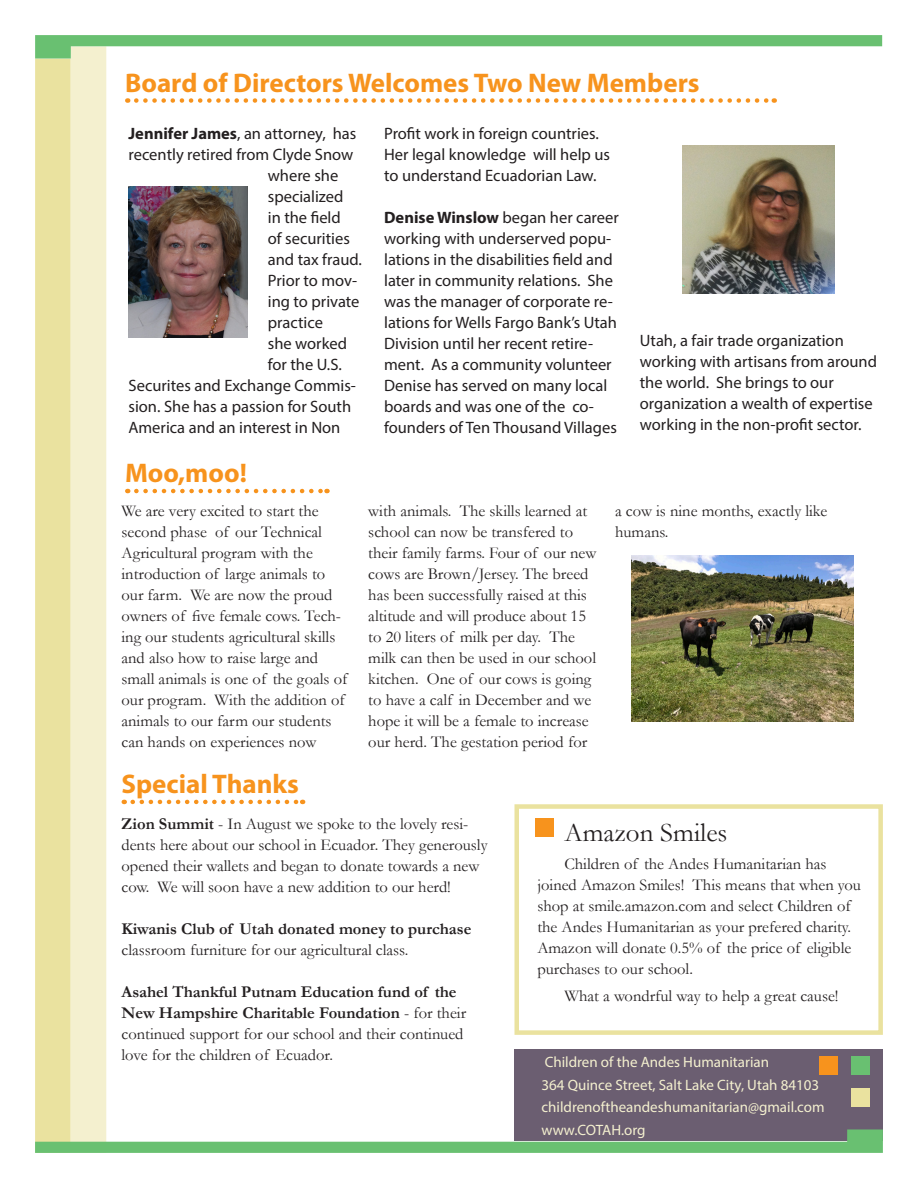
<style>
.page{position:relative;width:918px;height:1188px;background:#fff}
.page>*{position:absolute;margin:0;border:0;box-sizing:border-box;transform-origin:0 0}
.Headline{font:700 27px "Myriad Pro";color:#f7931d}
.Body_Italic{font:27px "Garamond";color:#231f20}
.Body{font:16.5px/21px "Garamond";color:#231f20}
.Body-2{font:16.5px/21px "Myriad Pro";color:#231f20}
.Body_Italic-2{font:16.5px/21px "Garamond";color:#231f20}
.t1{font:15px "Myriad Pro";color:#f4f0cf}
.s1{font-weight:700}
</style>
<div class="page">
<div style="left:35px;top:59px;width:36px;height:1094px;background:#eae29f"></div>
<div style="left:71px;top:46px;width:35px;height:1107px;background:#f4f0cf"></div>
<svg style="left:35px;top:35px;width:847px;height:24px"></svg>
<div style="left:514px;top:804px;width:369px;height:231px;border:4px solid #eae29f"></div>
<div style="left:514px;top:1050px;width:369px;height:91px;background:#6b5e71"></div>
<div style="left:851px;top:1056px;width:18px;height:19px;background:#69c071"></div>
<div style="left:851px;top:1088px;width:18px;height:19px;background:#eae29f"></div>
<div style="left:819px;top:1056px;width:19px;height:19px;background:#f7931d"></div>
<svg style="left:35px;top:1129px;width:848px;height:24px"></svg>
<img style="left:632px;top:555px;width:221px;height:166px">
<svg style="left:136px;top:489px;width:192px;height:4px"></svg>
<div style="left:535px;top:818px;width:19px;height:18px;background:#f7931d"></div>
<svg style="left:133px;top:800px;width:170px;height:4px"></svg>
<svg style="left:136px;top:98px;width:639px;height:5px"></svg>
<img style="left:683px;top:146px;width:152px;height:147px">
<img style="left:129px;top:187px;width:119px;height:151px">
<p class="Headline" style="left:125px;top:65px;width:576px">Board of Directors Welcomes Two New Members</p>
<p class="Body-2" style="left:129px;top:123px;width:229px"><span class="s1">Jennifer James</span>, an attorney, has</p>
<p class="Body-2" style="left:129px;top:144px;width:226px">recently retired from Clyde Snow</p>
<p class="Body-2" style="left:268px;top:165px;width:72px">where she</p>
<p class="Body-2" style="left:268px;top:186px;width:77px">specialized</p>
<p class="Body-2" style="left:268px;top:207px;width:74px">in the field</p>
<p class="Body-2" style="left:268px;top:228px;width:84px">of securities</p>
<p class="Body-2" style="left:268px;top:249px;width:96px">and tax fraud.</p>
<p class="Body-2" style="left:268px;top:270px;width:91px">Prior to mov-</p>
<p class="Body-2" style="left:268px;top:291px;width:93px">ing to private</p>
<p class="Body-2" style="left:268px;top:312px;width:57px">practice</p>
<p class="Body-2" style="left:268px;top:333px;width:81px">she worked</p>
<p class="Body-2" style="left:268px;top:354px;width:76px">for the U.S.</p>
<p class="Body-2" style="left:129px;top:375px;width:229px">Securites and Exchange Commis-</p>
<p class="Body-2" style="left:129px;top:396px;width:224px">sion. She has a passion for South</p>
<p class="Body-2" style="left:129px;top:417px;width:213px">America and an interest in Non</p>
<p class="Body-2" style="left:384px;top:123px;width:227px">Profit work in foreign countries.<br>Her legal knowledge will help us to understand Ecuadorian Law.</p>
<p class="Body-2" style="left:384px;top:207px;width:236px"><span class="s1">Denise Winslow</span> began her career working with underserved popu&shy;lations in the disabilities field and later in community relations. She was the manager of corporate re&shy;lations for Wells Fargo Bank’s Utah<br>Division until her recent retire&shy;ment. As a community volunteer<br>Denise has served on many local boards and was one of the co&shy;founders of Ten Thousand Villages</p>
<p class="Body-2" style="left:640px;top:330px;width:239px">Utah, a fair trade organization working with artisans from around the world. She brings to our organization a wealth of expertise working in the non-profit sector.</p>
<p class="Headline" style="left:125px;top:455px;width:123px">Moo,moo!</p>
<p class="Body" style="left:122px;top:500px;width:227px">We are very excited to start the second phase of our Technical<br>Agricultural program with the introduction of large animals to our farm. We are now the proud owners of five female cows. Tech&shy;ing our students agricultural skills and also how to raise large and small animals is one of the goals of our program. With the addition of animals to our farm our students can hands on experiences now</p>
<p class="Body" style="left:368px;top:500px;width:230px">with animals. The skills learned at school can now be transfered to their family farms. Four of our new cows are Brown/Jersey. The breed has been successfully raised at this altitude and will produce about 15 to 20 liters of milk per day. The milk can then be used in our school kitchen. One of our cows is going to have a calf in December and we hope it will be a female to increase our herd. The gestation period for</p>
<p class="Body" style="left:615px;top:500px;width:214px">a cow is nine months, exactly like humans.</p>
<p class="Headline" style="left:122px;top:766px;width:179px">Special Thanks</p>
<p class="Body" style="left:122px;top:813px;width:368px"><span class="s1">Zion Summit</span> - In August we spoke to the lovely resi&shy;dents here about our school in Ecuador. They generously opened their wallets and began to donate towards a new cow. We will soon have a new addition to our herd!</p>
<p class="Body" style="left:122px;top:918px;width:351px"><span class="s1">Kiwanis Club of Utah donated money to purchase </span>classroom furniture for our agricultural class.</p>
<p class="Body" style="left:122px;top:981px;width:346px"><span class="s1">Asahel Thankful Putnam Education fund of the New Hampshire Charitable Foundation</span> - for their continued support for our school and their continued love for the children of Ecuador.</p>
<p class="Body_Italic" style="left:564px;top:816px;width:165px">Amazon Smiles</p>
<p class="Body_Italic-2" style="left:537px;top:853px;width:325px;text-indent:27px">Children of the Andes Humanitarian has joined Amazon Smiles! This means that when you shop at smile.amazon.com and select Children of the Andes Humanitarian as your prefered charity.<br>Amazon will donate 0.5% of the price of eligible purchases to our school.</p>
<p class="Body_Italic-2" style="left:564px;top:985px;width:276px">What a wondrful way to help a great cause!</p>
<p class="t1" style="left:545px;top:1053px;width:226px">Children of the Andes Humanitarian</p>
<p class="t1" style="left:542px;top:1076px;width:279px">364 Quince Street, Salt Lake City, Utah 84103</p>
<p class="t1" style="left:542px;top:1098px;width:285px">childrenoftheandeshumanitarian@gmail.com</p>
<p class="t1" style="left:542px;top:1121px;width:106px">www.COTAH.org</p>
</div>
